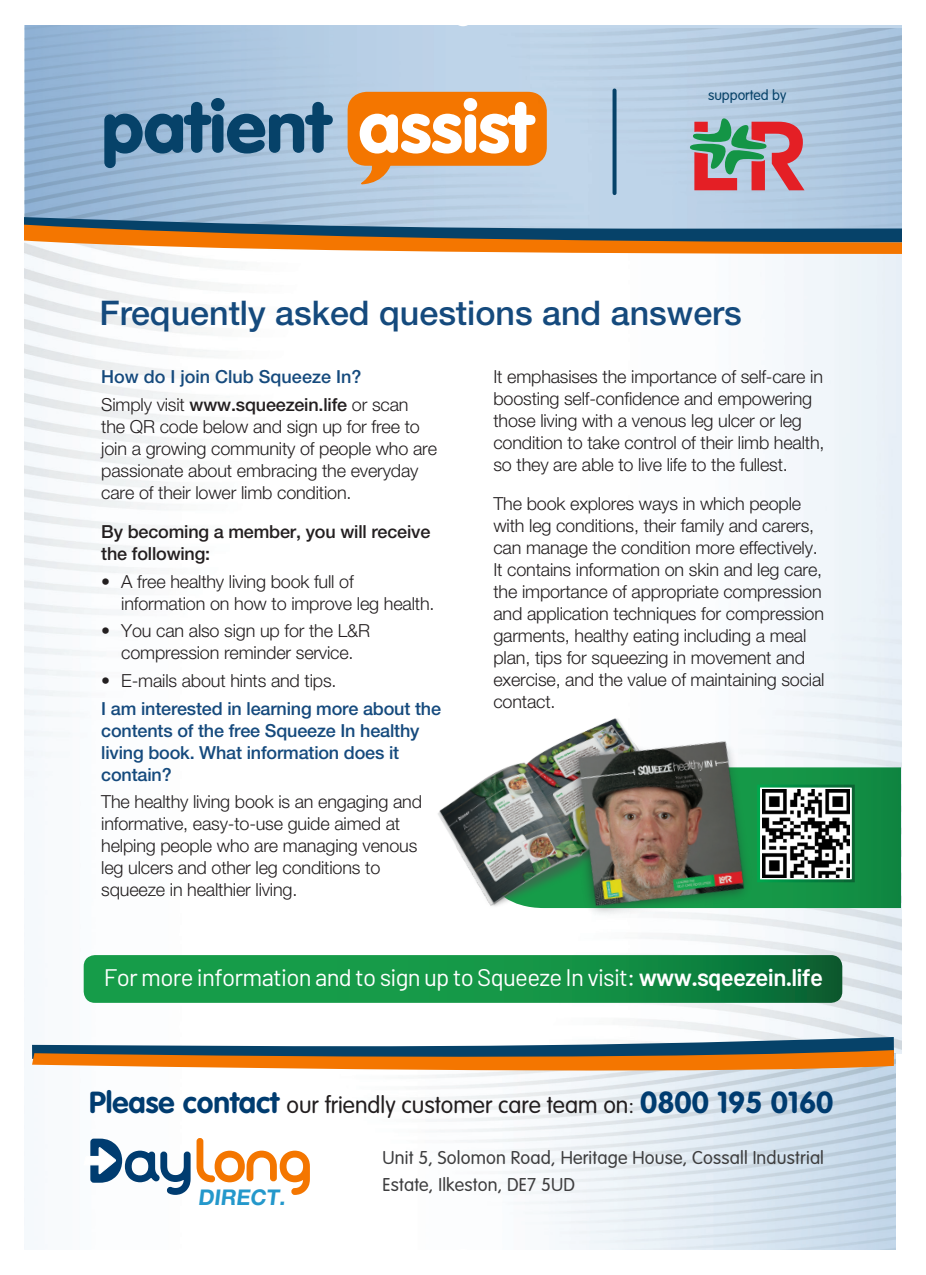
<style>
.page{position:relative;width:926px;height:1275px;background:#fff}
.page>*{position:absolute;margin:0;border:0;box-sizing:border-box;transform-origin:0 0}
.t1{font:900 70.6px "VAG Rounded";color:#064269}
.t2{font:500 34px "Helvetica Neue LT Pro";color:#154a7d}
.t3{font:24px "Barlow";letter-spacing:-.03em;color:#fff}
.t4{font:300 23.4px "VAG Rounded";color:#231f20}
.t5{font:700 21.6px "Helvetica Neue LT Pro";color:#2498cb}
.t6{font:300 18.2px/27.4px "VAG Rounded";letter-spacing:.01em;color:#3e3e3f}
.t7{font:300 18px/22px "Helvetica Neue LT Pro";letter-spacing:-.01em;color:#231f20}
.t8{font:500 18px/22px "Helvetica Neue LT Pro";letter-spacing:-.01em;color:#154a7d}
.t9{font:500 18px/22px "Helvetica Neue LT Pro";letter-spacing:-.01em;color:#231f20}
.t10{font:300 14.2px "VAG Rounded";color:#064269}
.s1{color:#fff}
.s2{font-weight:500}
.s3{font-weight:600}
.s4{font-weight:700;font-size:30px;color:#003c70}
</style>
<div class="page">
<svg style="left:772px;top:767px;width:129px;height:141px;background:#128c44"></svg>
<img style="left:25px;top:25px;width:577px;height:192px">
<img style="left:353px;top:28px;width:548px;height:189px">
<svg style="left:25px;top:217px;width:876px;height:37px;background:#9d876d"></svg>
<svg style="left:612px;top:90px;width:4px;height:103px"></svg>
<svg style="left:32px;top:1037px;width:862px;height:36px"></svg>
<svg style="left:83px;top:1135px;width:227px;height:61px"></svg>
<svg style="left:690px;top:118px;width:114px;height:72px;background:#a5827e"></svg>
<img style="left:438px;top:703px;width:334px;height:238px">
<svg style="left:84px;top:955px;width:758px;height:48px;background:#149045"></svg>
<div style="left:758px;top:786px;width:95px;height:95px;background:linear-gradient(to right,#fff,#fff)"></div>
<img style="left:762px;top:789px;width:88px;height:88px">
<div style="left:757px;top:784px;width:98px;height:98px;border:3px solid #fff"></div>
<div style="left:452px;top:4px;width:22px;height:22px;border:2px solid #fff;border-radius:50%"></div>
<div style="left:452px;top:1248px;width:22px;height:23px;border:2px solid #fff;border-radius:50%"></div>
<p class="t1" style="left:102px;top:85px;width:433px">patient <span class="s1">assist</span></p>
<p class="t10" style="left:708px;top:87px;width:80px">supported by</p>
<p class="t2" style="left:100px;top:293px;width:644px">Frequently asked questions and answers</p>
<p class="t8" style="left:101px;top:365px;width:262px">How do I join Club Squeeze In?</p>
<p class="t7" style="left:101px;top:393px;width:337px">Simply visit <span class="s2">www.squeezein.life</span> or scan<br>the QR code below and sign up for free to join a growing community of people who are passionate about embracing the everyday care of their lower limb condition.</p>
<p class="t9" style="left:101px;top:520px;width:331px">By becoming a member, you will receive the following:</p>
<p class="t7" style="left:121px;top:570px;width:315px;text-indent:-20px">• A free healthy living book full of information on how to improve leg health.</p>
<p class="t7" style="left:101px;top:619px;width:270px;text-align:center">• You can also sign up for the L&amp;R compression reminder service.</p>
<p class="t7" style="left:101px;top:669px;width:237px">• E-mails about hints and tips.</p>
<p class="t8" style="left:101px;top:697px;width:341px">I am interested in learning more about the contents of the free Squeeze In healthy living book. What information does it contain?</p>
<p class="t7" style="left:101px;top:790px;width:322px">The healthy living book is an engaging and informative, easy-to-use guide aimed at helping people who are managing venous leg ulcers and other leg conditions to squeeze in healthier living.</p>
<p class="t7" style="left:493px;top:365px;width:333px">It emphasises the importance of self-care in boosting self-confidence and empowering those living with a venous leg ulcer or leg condition to take control of their limb health, so they are able to live life to the fullest.</p>
<p class="t7" style="left:493px;top:492px;width:333px">The book explores ways in which people with leg conditions, their family and carers, can manage the condition more effectively.<br>It contains information on skin and leg care, the importance of appropriate compression and application techniques for compression garments, healthy eating including a meal plan, tips for squeezing in movement and exercise, and the value of maintaining social contact.</p>
<p class="t3" style="left:104px;top:962px;width:721px">For more information and to sign up to Squeeze In visit: <span class="s3">www.sqeezein.life</span></p>
<p class="t4" style="left:89px;top:1091px;width:746px"><span class="s4">Please contact</span> our friendly customer care team on: <span class="s4">0800 195 0160</span></p>
<p class="t5" style="left:198px;top:1184px;width:92px">DIRECT.</p>
<p class="t6" style="left:382px;top:1143px;width:443px">Unit 5, Solomon Road, Heritage House, Cossall Industrial<br>Estate, Ilkeston, DE7 5UD</p>
</div>
